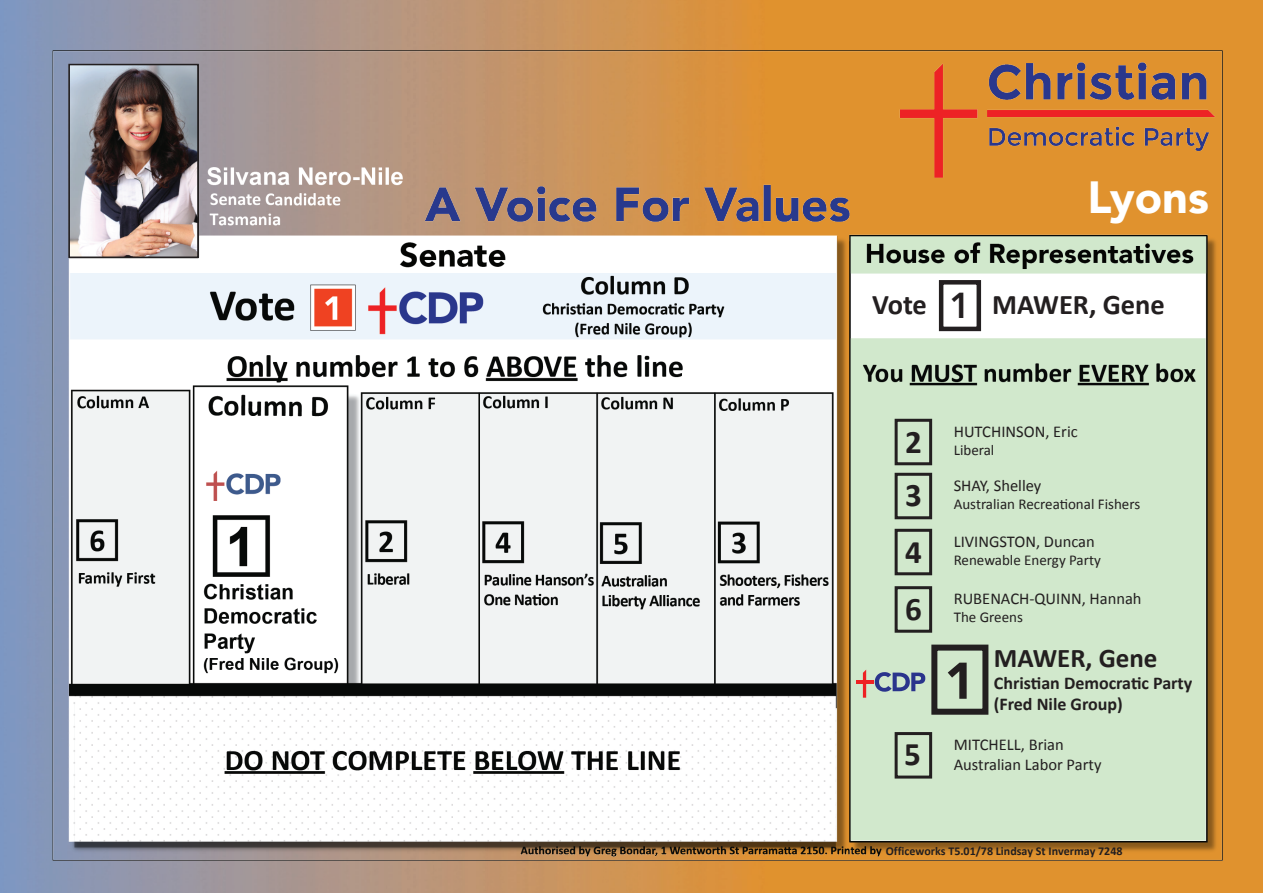
<style>
.page{position:relative;width:1263px;height:893px;background:#fff}
.page>*{position:absolute;margin:0;border:0;box-sizing:border-box;transform-origin:0 0}
.t1{font:900 51px "Avenir";color:#231f20}
.t2{font:900 45px "Avenir";color:#fff}
.t3{font:800 36px "Avenir";color:#231f20}
.t4{font:700 33px "Calibri";color:#231f20}
.t5{font:700 28.5px "Calibri";color:#231f20}
.t6{font:700 27px "Calibri";color:#231f20}
.t7{font:700 18px/21.6px "Calibri";color:#231f20}
.t8{font:16.5px/19.8px "Calibri";color:#231f20}
.t9{font:15px "Calibri";color:#231f20}
.t10{font:700 12px "Calibri";color:#221e1f}
</style>
<div class="page">
<img style="left:0;top:0;width:1263px;height:893px">
<div style="left:939px;top:280px;width:42px;height:51px;border:4px solid #231f20"></div>
<hr style="left:856px;top:680px;width:17px;height:4px;background:#ee2123">
<svg style="left:863px;top:670px;width:3px;height:28px"></svg>
<svg style="left:875px;top:672px;width:50px;height:20px"></svg>
<div style="left:931px;top:645px;width:57px;height:70px;border:6px solid #231f20"></div>
<div style="left:895px;top:419px;width:37px;height:46px;border:3px solid #231f20"></div>
<div style="left:895px;top:473px;width:37px;height:46px;border:3px solid #231f20"></div>
<div style="left:895px;top:529px;width:37px;height:46px;border:3px solid #231f20"></div>
<div style="left:895px;top:586px;width:37px;height:47px;border:3px solid #231f20"></div>
<div style="left:895px;top:732px;width:37px;height:46px;border:3px solid #231f20"></div>
<div style="left:68px;top:64px;width:131px;height:194px;border:2px solid #231f20"></div>
<h2 class="t2" style="left:1087px;top:159px;width:123px">Lyons</h2>
<h3 class="t3" style="left:949px;top:277px;width:23px">1</h3>
<h3 class="t5" style="left:872px;top:286px;width:56px">Vote</h3>
<h3 class="t5" style="left:992px;top:286px;width:174px">MAWER, Gene</h3>
<h3 class="t4" style="left:905px;top:421px;width:18px">2</h3>
<h3 class="t4" style="left:905px;top:474px;width:18px">3</h3>
<h3 class="t4" style="left:905px;top:531px;width:18px">4</h3>
<h3 class="t4" style="left:905px;top:588px;width:18px">6</h3>
<h3 class="t4" style="left:904px;top:733px;width:18px">5</h3>
<p class="t8" style="left:954px;top:421px;width:126px">HUTCHINSON, Eric</p>
<p class="t9" style="left:954px;top:440px;width:42px">Liberal</p>
<p class="t8" style="left:954px;top:475px;width:89px">SHAY, Shelley</p>
<p class="t9" style="left:954px;top:494px;width:188px">Australian Recreational Fishers</p>
<p class="t8" style="left:954px;top:531px;width:143px">LIVINGSTON, Duncan</p>
<p class="t9" style="left:954px;top:550px;width:149px">Renewable Energy Party</p>
<p class="t8" style="left:954px;top:589px;width:189px">RUBENACH-QUINN, Hannah</p>
<p class="t9" style="left:954px;top:608px;width:71px">The Greens</p>
<h1 class="t1" style="left:945px;top:637px;width:32px">1</h1>
<h3 class="t6" style="left:994px;top:641px;width:165px">MAWER, Gene</h3>
<p class="t7" style="left:994px;top:672px;width:200px">Christian Democratic Party (Fred Nile Group)</p>
<p class="t8" style="left:954px;top:735px;width:149px">MITCHELL, Brian<br>Australian Labor Party</p>
<p class="t10" style="left:886px;top:842px;width:238px">Officeworks T5.01/78 Lindsay St Invermay 7248</p>
</div>
